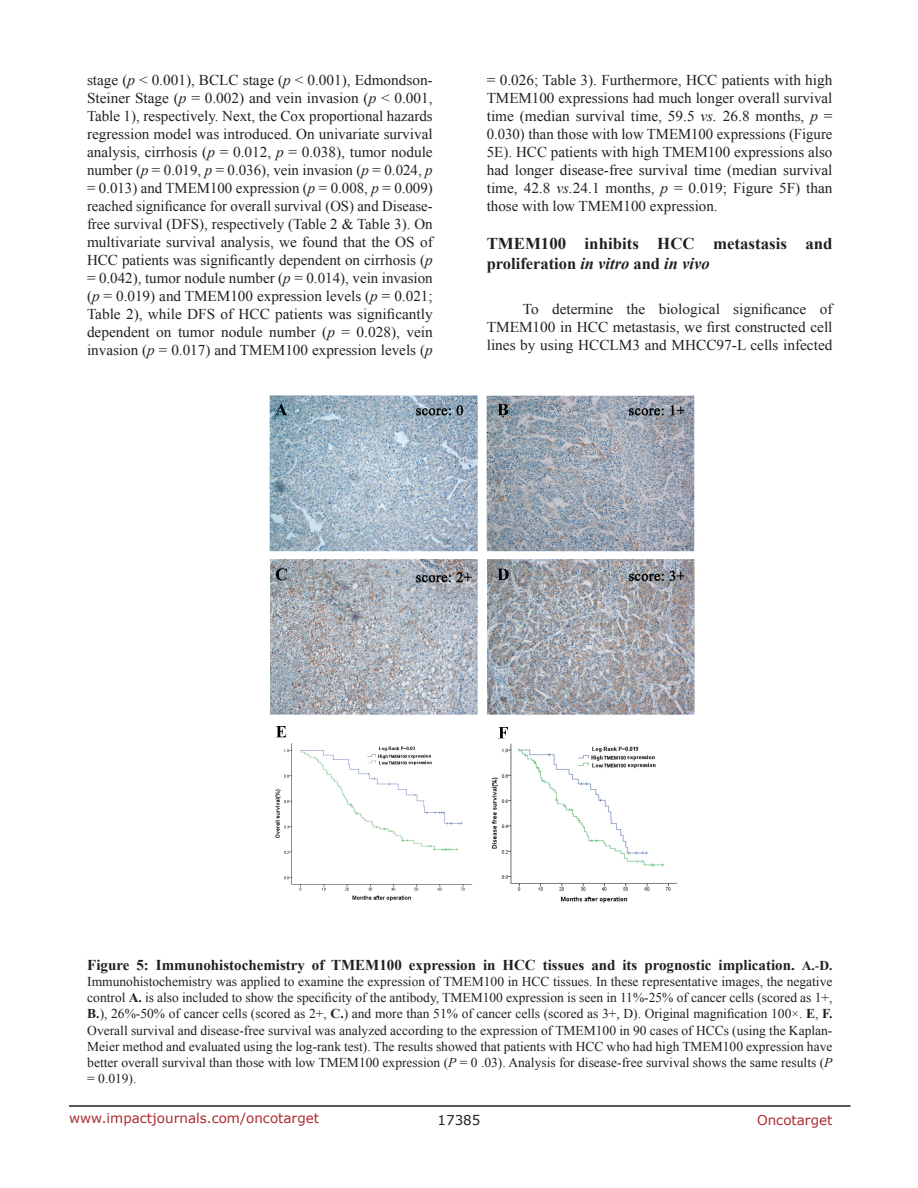
<style>
.page{position:relative;width:918px;height:1188px;background:#fff}
.page>*{position:absolute;margin:0;border:0;box-sizing:border-box;transform-origin:0 0}
.SubHeading{font:700 16.5px/19.8px "Times New Roman";color:#221f22}
.BodyText{font:15px/18px "Times New Roman";color:#221f22;text-align:justify}
.FigureText{font:700 15px "Times New Roman";color:#221f22}
.FigureText-2{font:13.5px/16.2px "Times New Roman";color:#221f22;text-align:justify}
.t1{font:13.5px "Verdana";color:#ac2b31}
.t2{font:13.5px "Verdana";color:#221f22}
.s1{font-style:italic}
.s2{font-size:13.5px}
.s3{font-weight:400;font-size:13.5px}
.s4{font-weight:700}
</style>
<div class="page">
<hr style="left:69px;top:1105px;width:781px;height:2px;background:#231f20">
<img style="left:269px;top:395px;width:426px;height:508px">
<p class="BodyText" style="left:87px;top:71px;width:347px">stage (<span class="s1">p</span> &lt; 0.001), BCLC stage (<span class="s1">p</span> &lt; 0.001), Edmondson-Steiner Stage (<span class="s1">p</span> = 0.002) and vein invasion (<span class="s1">p</span> &lt; 0.001, Table 1), respectively. Next, the Cox proportional hazards regression model was introduced. On univariate survival analysis, cirrhosis (<span class="s1">p</span> = 0.012, <span class="s1">p</span> = 0.038), tumor nodule number (<span class="s1">p</span> = 0.019, <span class="s1">p</span> = 0.036), vein invasion (<span class="s1">p</span> = 0.024, <span class="s1">p </span>= 0.013) and TMEM100 expression (<span class="s1">p</span> = 0.008, <span class="s1">p</span> = 0.009) reached significance for overall survival (OS) and Disease&shy;free survival (DFS), respectively (Table 2 &amp; Table 3). On multivariate survival analysis, we found that the OS of HCC patients was significantly dependent on cirrhosis (<span class="s1">p </span>= 0.042), tumor nodule number (<span class="s1">p</span> = 0.014), vein invasion (<span class="s1">p</span> = 0.019) and TMEM100 expression levels (<span class="s1">p</span> = 0.021; Table 2), while DFS of HCC patients was significantly dependent on tumor nodule number (<span class="s1">p</span> = 0.028), vein invasion (<span class="s1">p</span> = 0.017) and TMEM100 expression levels (<span class="s1">p</span></p>
<p class="BodyText" style="left:487px;top:71px;width:347px">= 0.026; Table 3). Furthermore, HCC patients with high TMEM100 expressions had much longer overall survival time (median survival time, 59.5 <span class="s1">vs.</span> 26.8 months, <span class="s1">p</span> = 0.030) than those with low TMEM100 expressions (Figure 5E). HCC patients with high TMEM100 expressions also had longer disease-free survival time (median survival time, 42.8 <span class="s1">vs.</span>24.1 months, <span class="s1">p</span> = 0.019; Figure 5F) than those with low TMEM100 expression.</p>
<p class="SubHeading" style="left:487px;top:233px;width:347px">TMEM100 inhibits HCC metastasis and proliferation <span class="s1">in vitro</span> and <span class="s1">in vivo</span></p>
<p class="BodyText" style="left:487px;top:300px;width:347px;text-indent:36px">To determine the biological significance of TMEM100 in HCC metastasis, we first constructed cell lines by using HCCLM3 and MHCC97-L cells infected</p>
<p class="FigureText" style="left:87px;top:954px;width:747px">Figure 5: Immunohistochemistry of TMEM100 expression in HCC tissues and its prognostic implication. <span class="s2">A.</span><span class="s3">-</span><span class="s2">D.</span></p>
<p class="FigureText-2" style="left:87px;top:973px;width:747px">Immunohistochemistry was applied to examine the expression of TMEM100 in HCC tissues. In these representative images, the negative control <span class="s4">A.</span> is also included to show the specificity of the antibody, TMEM100 expression is seen in 11%-25% of cancer cells (scored as 1+, <span class="s4">B.</span>), 26%-50% of cancer cells (scored as 2+, <span class="s4">C.</span>) and more than 51% of cancer cells (scored as 3+, D). Original magnification 100×. <span class="s4">E</span>, <span class="s4">F.<br></span>Overall survival and disease-free survival was analyzed according to the expression of TMEM100 in 90 cases of HCCs (using the Kaplan-Meier method and evaluated using the log-rank test). The results showed that patients with HCC who had high TMEM100 expression have better overall survival than those with low TMEM100 expression (<span class="s1">P</span> = 0 .03). Analysis for disease-free survival shows the same results (<span class="s1">P </span>= 0.019).</p>
<p class="t1" style="left:69px;top:1109px;width:252px">www.impactjournals.com/oncotarget</p>
<p class="t2" style="left:438px;top:1111px;width:44px">17385</p>
<p class="t1" style="left:757px;top:1111px;width:77px">Oncotarget</p>
</div>
